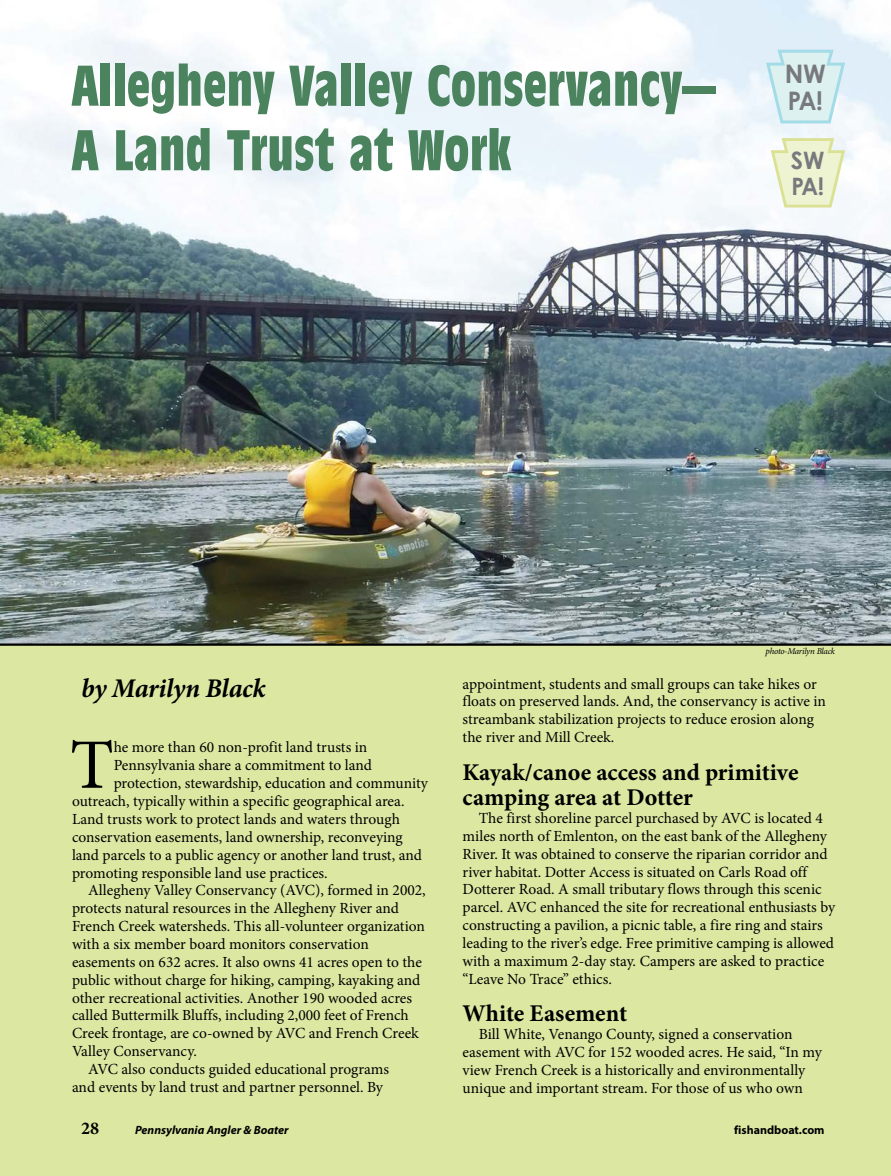
<style>
.page{position:relative;width:891px;height:1176px;background:#fff}
.page>*{position:absolute;margin:0;border:0;box-sizing:border-box;transform-origin:0 0}
.t1{font:70.8px "Minion Pro";color:#000}
.t2{font:700 60px "Antique Oli Con";color:#4a835d}
.t3{font:italic 700 27px "Minion Pro";letter-spacing:-.015em;color:#000}
.t4{font:700 25.5px/27px "Century Gothic";color:#77797d}
.t5{font:700 24px/25.5px "Minion Pro";color:#000}
.t6{font:700 24px/25.3px "Century Gothic";color:#77797d}
.t7{font:700 18px "Minion Pro";color:#000}
.t8{font:15.45px/17.9px "Minion Pro";color:#000}
.t9{font:italic 700 12px "Myriad Pro";color:#000}
.t10{font:700 12px "Myriad Pro";color:#000}
.t11{font:italic 9px "Minion Pro";letter-spacing:-.03em;color:#000}
</style>
<div class="page">
<div style="left:0;top:644px;width:891px;height:531px;background:#dce8a2"></div>
<img style="left:0;top:0;width:891px;height:643px">
<svg style="left:769px;top:137px;width:78px;height:72px"></svg>
<hr style="left:0;top:643px;width:891px;height:2px;background:#000">
<svg style="left:764px;top:48px;width:83px;height:77px;background:#d8eef2"></svg>
<svg style="left:253px;top:72px;width:22px;height:42px"></svg>
<svg style="left:289px;top:66px;width:47px;height:40px"></svg>
<div style="left:369px;top:71px;width:43px;height:43px;background:#eaf4fb"></div>
<svg style="left:428px;top:65px;width:22px;height:41px"></svg>
<svg style="left:525px;top:71px;width:40px;height:36px"></svg>
<svg style="left:589px;top:71px;width:21px;height:35px"></svg>
<svg style="left:641px;top:71px;width:75px;height:43px"></svg>
<svg style="left:72px;top:130px;width:27px;height:40px"></svg>
<div style="left:116px;top:130px;width:40px;height:41px;background:#f4f8fc"></div>
<svg style="left:187px;top:128px;width:23px;height:43px"></svg>
<svg style="left:227px;top:130px;width:40px;height:40px"></svg>
<svg style="left:350px;top:135px;width:21px;height:36px"></svg>
<svg style="left:408px;top:130px;width:36px;height:40px"></svg>
<div style="left:472px;top:128px;width:39px;height:42px;background:#ebf5fb"></div>
<svg style="left:72px;top:63px;width:153px;height:51px"></svg>
<h2 class="t2" style="left:226px;top:52px;width:142px">■ ●●</h2>
<h2 class="t2" style="left:451px;top:52px;width:190px">□■▲ ❖ ■</h2>
<h2 class="t2" style="left:159px;top:117px;width:312px">■ ◆▲▼ ▼ □</h2>
<h3 class="t4" style="left:785px;top:59px;width:43px">NW<br>PA!</h3>
<h3 class="t6" style="left:791px;top:147px;width:35px">SW<br>PA!</h3>
<p class="t11" style="left:766px;top:645px;width:71px">photo-Marilyn Black</p>
<h3 class="t3" style="left:81px;top:668px;width:186px">by Marilyn Black</h3>
<h1 class="t1" style="left:70px;top:717px;width:45px">T</h1>
<p class="t8" style="left:114px;top:737px;width:255px">he more than 60 non-profit land trusts in</p>
<p class="t8" style="left:114px;top:755px;width:260px">Pennsylvania share a commitment to land</p>
<p class="t8" style="left:114px;top:773px;width:316px">protection, stewardship, education and community</p>
<p class="t8" style="left:72px;top:791px;width:334px">outreach, typically within a specific geographical area.</p>
<p class="t8" style="left:72px;top:809px;width:329px">Land trusts work to protect lands and waters through</p>
<p class="t8" style="left:72px;top:827px;width:332px">conservation easements, land ownership, reconveying</p>
<p class="t8" style="left:72px;top:845px;width:351px">land parcels to a public agency or another land trust, and</p>
<p class="t8" style="left:72px;top:863px;width:257px">promoting responsible land use practices.</p>
<p class="t8" style="left:88px;top:881px;width:339px">Allegheny Valley Conservancy (AVC), formed in 2002,</p>
<p class="t8" style="left:72px;top:899px;width:329px">protects natural resources in the Allegheny River and</p>
<p class="t8" style="left:72px;top:917px;width:354px">French Creek watersheds. This all-volunteer organization</p>
<p class="t8" style="left:72px;top:934px;width:298px">with a six member board monitors conservation</p>
<p class="t8" style="left:72px;top:952px;width:352px">easements on 632 acres. It also owns 41 acres open to the</p>
<p class="t8" style="left:72px;top:970px;width:350px">public without charge for hiking, camping, kayaking and</p>
<p class="t8" style="left:72px;top:988px;width:342px">other recreational activities. Another 190 wooded acres</p>
<p class="t8" style="left:72px;top:1006px;width:338px">called Buttermilk Bluffs, including 2,000 feet of French</p>
<p class="t8" style="left:72px;top:1024px;width:348px">Creek frontage, are co-owned by AVC and French Creek</p>
<p class="t8" style="left:72px;top:1041px;width:126px">Valley Conservancy.</p>
<p class="t8" style="left:88px;top:1059px;width:302px">AVC also conducts guided educational programs</p>
<p class="t8" style="left:72px;top:1077px;width:313px">and events by land trust and partner personnel. By</p>
<p class="t8" style="left:463px;top:674px;width:365px">appointment, students and small groups can take hikes or floats on preserved lands. And, the conservancy is active in streambank stabilization projects to reduce erosion along the river and Mill Creek.</p>
<h3 class="t5" style="left:463px;top:758px;width:337px">Kayak/canoe access and primitive camping area at Dotter</h3>
<p class="t8" style="left:463px;top:809px;width:374px;text-indent:16px">The first shoreline parcel purchased by AVC is located 4 miles north of Emlenton, on the east bank of the Allegheny River. It was obtained to conserve the riparian corridor and river habitat. Dotter Access is situated on Carls Road off Dotterer Road. A small tributary flows through this scenic parcel. AVC enhanced the site for recreational enthusiasts by constructing a pavilion, a picnic table, a fire ring and stairs leading to the river’s edge. Free primitive camping is allowed with a maximum 2-day stay. Campers are asked to practice “Leave No Trace” ethics.</p>
<h3 class="t5" style="left:463px;top:1000px;width:166px">White Easement</h3>
<p class="t8" style="left:463px;top:1025px;width:361px;text-indent:16px">Bill White, Venango County, signed a conservation easement with AVC for 152 wooded acres. He said, “In my view French Creek is a historically and environmentally unique and important stream. For those of us who own</p>
<p class="t7" style="left:81px;top:1115px;width:19px">28</p>
<p class="t9" style="left:135px;top:1121px;width:155px">Pennsylvania Angler &amp; Boater</p>
<p class="t10" style="left:734px;top:1121px;width:92px">fishandboat.com</p>
</div>
